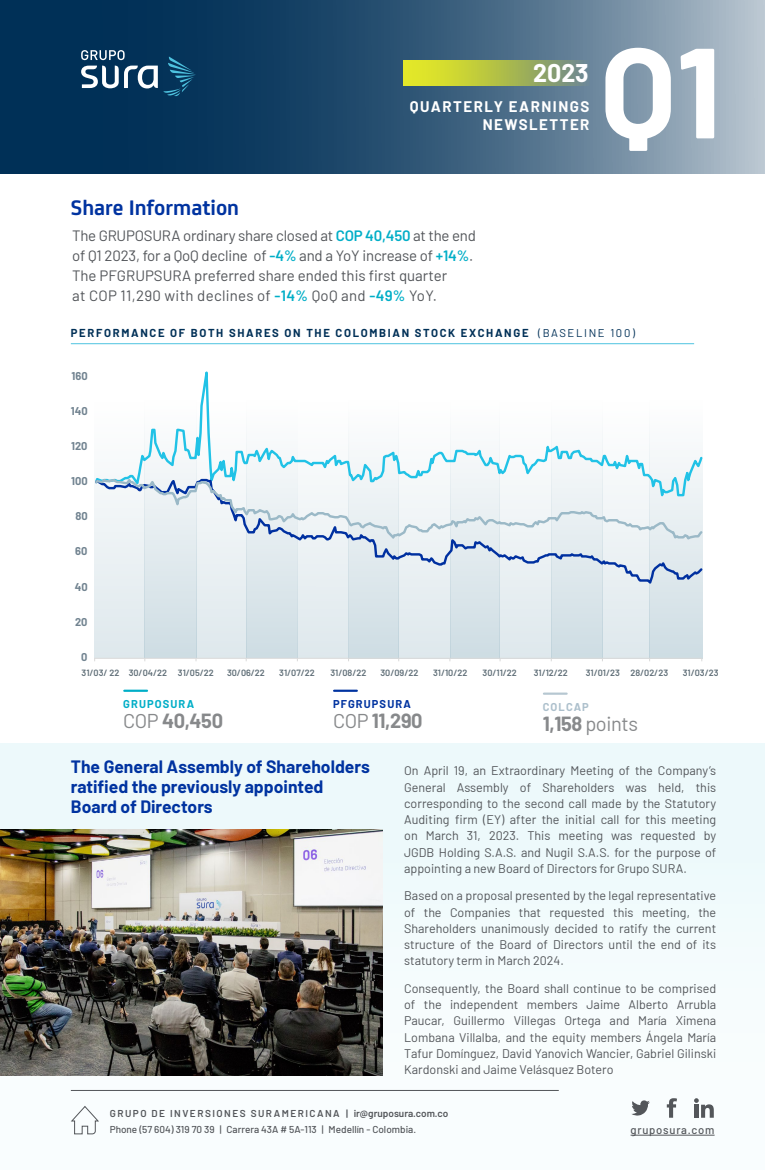
<style>
.page{position:relative;width:765px;height:1170px;background:#fff}
.page>*{position:absolute;margin:0;border:0;box-sizing:border-box;transform-origin:0 0}
.t1{font:700 128px "Barlow";color:#fff}
.t2{font:700 25px "Barlow";color:#fff}
.t3{font:700 22.5px "FS Joey";color:#0033a0}
.t4{font:700 20px "Barlow";letter-spacing:-.02em;color:#87898b}
.t5{font:20px "Barlow";letter-spacing:-.02em;color:#87898b}
.t6{font:700 17.5px/20px "Barlow";color:#0033a0}
.t7{font:15px/20px "Barlow";letter-spacing:-.01em;color:#53565a}
.t8{font:700 15px/18.8px "Barlow";letter-spacing:.1em;color:#fff;text-align:right}
.t9{font:12.5px/16.2px "Barlow";color:#53565a;text-align:justify}
.t10{font:700 11.25px "Barlow";letter-spacing:.15em;color:#003057}
.t11{font:500 11.25px "Barlow";letter-spacing:.07em;color:#53565a}
.t12{font:700 11.12px "Barlow";letter-spacing:.1em;color:#0033a0}
.t13{font:700 11.12px "Barlow";letter-spacing:.1em;color:#00aec7}
.t14{font:700 11.12px "Barlow";letter-spacing:.1em;color:#adc0cc}
.t15{font:700 11px "Barlow";color:#718390}
.t16{font:500 10px "Barlow";color:#53565a}
.t17{font:600 10px "Barlow";letter-spacing:.15em;color:#53565a}
.t18{font:600 9px "Barlow";color:#5f6e77}
.s1{font-weight:600;color:#00aec7}
.s2{font-weight:400}
.s3{font-weight:700}
</style>
<div class="page">
<svg style="left:0;top:0;width:765px;height:174px;background:#3a5e7c"></svg>
<div style="left:0;top:743px;width:765px;height:426px;background:#f4fbfd"></div>
<svg style="left:403px;top:61px;width:187px;height:25px;background:#aebd4e"></svg>
<hr style="left:71px;top:1090px;width:488px;height:1px;background:#53565a">
<svg style="left:71px;top:1106px;width:28px;height:28px"></svg>
<svg style="left:632px;top:1100px;width:18px;height:15px"></svg>
<svg style="left:667px;top:1098px;width:10px;height:19px"></svg>
<svg style="left:694px;top:1098px;width:20px;height:19px"></svg>
<hr style="left:631px;top:1134px;width:84px;height:1px;background:#53565a">
<svg style="left:81px;top:50px;width:115px;height:47px;background:#305a79"></svg>
<hr style="left:124px;top:689px;width:23px;height:2px;background:#00aec7">
<hr style="left:334px;top:689px;width:23px;height:2px;background:#0033a0">
<hr style="left:544px;top:692px;width:23px;height:2px;background:#b6c7d1">
<hr style="left:71px;top:343px;width:623px;height:1px;background:#4ec3e0">
<svg style="left:94px;top:399px;width:608px;height:262px"></svg>
<img style="left:0;top:829px;width:382px;height:245px">
<h2 class="t2" style="left:533px;top:54px;width:57px">2023</h2>
<p class="t8" style="left:410px;top:96px;width:181px">QUARTERLY EARNINGS<br>NEWSLETTER</p>
<h1 class="t1" style="left:600px;top:-3px;width:123px">Q1</h1>
<h3 class="t3" style="left:71px;top:191px;width:170px">Share Information</h3>
<p class="t7" style="left:72px;top:224px;width:405px">The GRUPOSURA ordinary share closed at <span class="s1">COP 40,450</span> at the end of Q1 2023, for a QoQ decline of <span class="s1">-4%</span> and a YoY increase of <span class="s1">+14%</span>.<br>The PFGRUPSURA preferred share ended this first quarter<br>at COP 11,290 with declines of <span class="s1">-14%</span> QoQ and <span class="s1">-49%</span> YoY.</p>
<p class="t10" style="left:71px;top:324px;width:566px">PERFORMANCE OF BOTH SHARES ON THE COLOMBIAN STOCK EXCHANGE <span class="s2">(BASELINE 100)</span></p>
<p class="t15" style="left:72px;top:367px;width:18px">160</p>
<p class="t15" style="left:71px;top:402px;width:18px">140</p>
<p class="t15" style="left:71px;top:438px;width:18px">120</p>
<p class="t15" style="left:71px;top:473px;width:18px">100</p>
<p class="t15" style="left:75px;top:507px;width:14px">80</p>
<p class="t15" style="left:75px;top:543px;width:14px">60</p>
<p class="t15" style="left:75px;top:578px;width:14px">40</p>
<p class="t15" style="left:75px;top:613px;width:14px">20</p>
<p class="t15" style="left:81px;top:648px;width:8px">0</p>
<p class="t18" style="left:82px;top:666px;width:134px">31/03/ 22 30/04/22 31/05/22</p>
<p class="t18" style="left:227px;top:666px;width:39px">30/06/22</p>
<p class="t18" style="left:279px;top:666px;width:37px">31/07/22</p>
<p class="t18" style="left:330px;top:666px;width:37px">31/08/22</p>
<p class="t18" style="left:381px;top:666px;width:39px">30/09/22</p>
<p class="t18" style="left:433px;top:666px;width:36px">31/10/22</p>
<p class="t18" style="left:483px;top:666px;width:36px">30/11/22</p>
<p class="t18" style="left:534px;top:666px;width:36px">31/12/22</p>
<p class="t18" style="left:586px;top:666px;width:84px">31/01/23 28/02/23</p>
<p class="t18" style="left:683px;top:666px;width:37px">31/03/23</p>
<p class="t13" style="left:123px;top:695px;width:72px">GRUPOSURA</p>
<h3 class="t4" style="left:123px;top:705px;width:101px"><span class="s2">COP</span> 40,450</h3>
<p class="t12" style="left:333px;top:695px;width:79px">PFGRUPSURA</p>
<h3 class="t4" style="left:333px;top:705px;width:91px"><span class="s2">COP</span> 11,290</h3>
<p class="t14" style="left:543px;top:698px;width:48px">COLCAP</p>
<h3 class="t5" style="left:543px;top:709px;width:97px"><span class="s3">1,158</span> points</h3>
<h3 class="t6" style="left:71px;top:755px;width:300px">The General Assembly of Shareholders ratified the previously appointed<br>Board of Directors</h3>
<p class="t9" style="left:404px;top:761px;width:314px">On April 19, an Extraordinary Meeting of the Company’s General Assembly of Shareholders was held, this corresponding to the second call made by the Statutory Auditing firm (EY) after the initial call for this meeting on March 31, 2023. This meeting was requested by JGDB Holding S.A.S. and Nugil S.A.S. for the purpose of appointing a new Board of Directors for Grupo SURA.</p>
<p class="t9" style="left:404px;top:886px;width:314px">Based on a proposal presented by the legal representative of the Companies that requested this meeting, the Shareholders unanimously decided to ratify the current structure of the Board of Directors until the end of its statutory term in March 2024.</p>
<p class="t9" style="left:404px;top:979px;width:314px">Consequently, the Board shall continue to be comprised of the independent members Jaime Alberto Arrubla Paucar, Guillermo Villegas Ortega and María Ximena Lombana Villalba, and the equity members Ángela María Tafur Domínguez, David Yanovich Wancier, Gabriel Gilinski Kardonski and Jaime Velásquez Botero</p>
<p class="t17" style="left:110px;top:1105px;width:340px">GRUPO DE INVERSIONES SURAMERICANA | ir@gruposura.com.co</p>
<p class="t16" style="left:110px;top:1122px;width:308px">Phone (57 604) 319 70 39 | Carrera 43A # 5A-113 | Medellín - Colombia.</p>
<p class="t11" style="left:631px;top:1121px;width:86px">gruposura.com</p>
</div>
